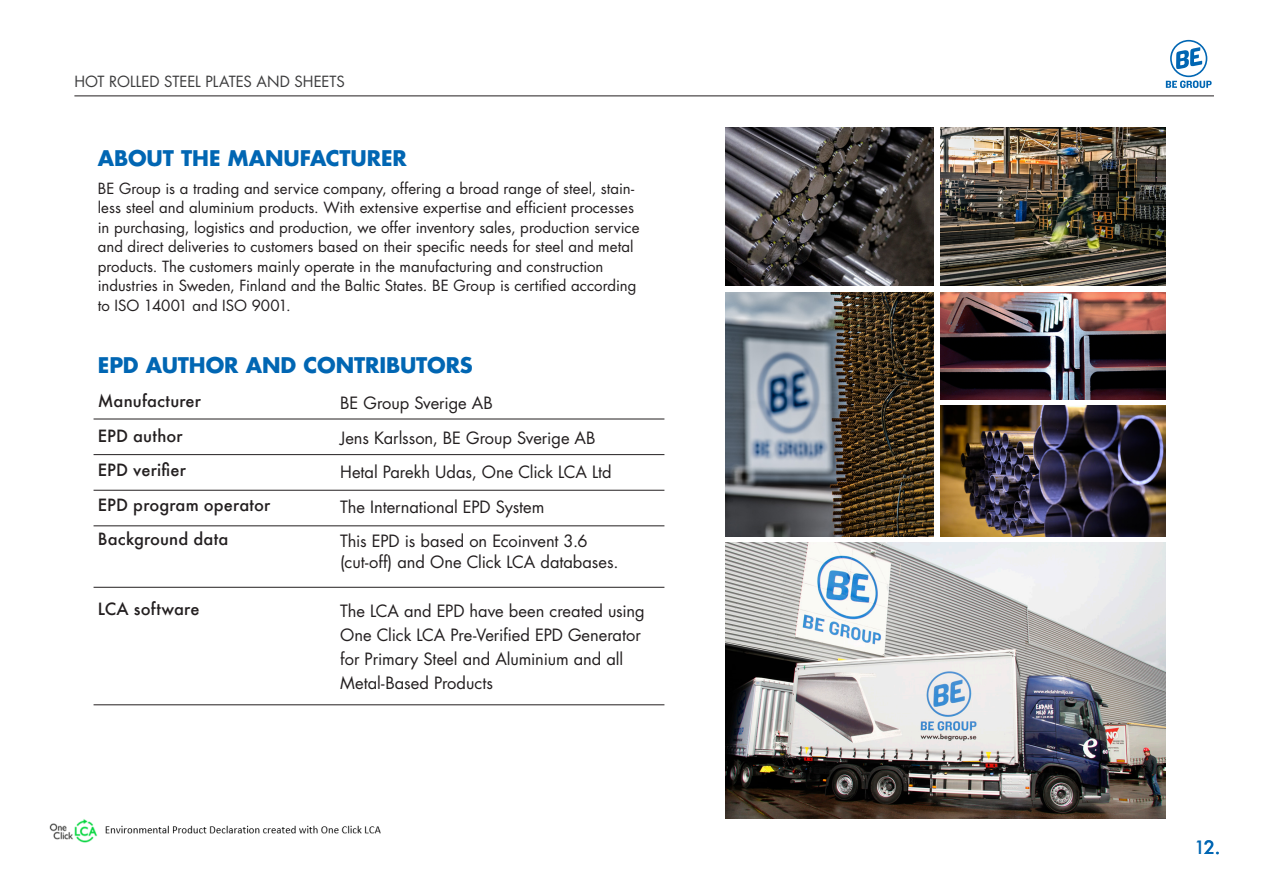
<style>
.page{position:relative;width:1263px;height:893px;background:#fff}
.page>*{position:absolute;margin:0;border:0;box-sizing:border-box;transform-origin:0 0}
.t1{font:700 21px "Futura";letter-spacing:-.005em;color:#0166b3}
.t2{font:500 18px "Futura";color:#0166b3}
.t3{font:16.5px/24px "Futura";letter-spacing:-.005em;color:#231f20}
.t4{font:500 16.5px "Futura";letter-spacing:.01em;color:#231f20}
.t5{font:15px/19.5px "Futura";color:#231f20}
.t6{font:15px "Futura";color:#3c3c3d}
</style>
<div class="page">
<svg style="left:1166px;top:40px;width:45px;height:48px"></svg>
<hr style="left:74px;top:96px;width:1140px;height:1px;background:#231f20">
<hr style="left:94px;top:419px;width:570px;height:1px;background:#231f20">
<hr style="left:94px;top:454px;width:570px;height:1px;background:#231f20">
<hr style="left:94px;top:490px;width:570px;height:1px;background:#231f20">
<hr style="left:94px;top:526px;width:570px;height:1px;background:#231f20">
<hr style="left:94px;top:587px;width:570px;height:1px;background:#231f20">
<hr style="left:94px;top:704px;width:570px;height:1px;background:#231f20">
<img style="left:940px;top:128px;width:225px;height:158px">
<img style="left:726px;top:292px;width:208px;height:245px">
<img style="left:940px;top:292px;width:225px;height:108px">
<img style="left:940px;top:405px;width:225px;height:132px">
<img style="left:726px;top:542px;width:439px;height:277px">
<img style="left:726px;top:128px;width:208px;height:158px">
<img style="left:49px;top:819px;width:332px;height:24px">
<p class="t6" style="left:74px;top:72px;width:272px">HOT ROLLED STEEL PLATES AND SHEETS</p>
<p class="t1" style="left:98px;top:143px;width:311px">ABOUT THE MANUFACTURER</p>
<p class="t5" style="left:98px;top:178px;width:543px">BE Group is a trading and service company, offering a broad range of steel, stain&shy;less steel and aluminium products. With extensive expertise and efficient processes in purchasing, logistics and production, we offer inventory sales, production service and direct deliveries to customers based on their specific needs for steel and metal products. The customers mainly operate in the manufacturing and construction industries in Sweden, Finland and the Baltic States. BE Group is certified according to ISO 14001 and ISO 9001.</p>
<p class="t1" style="left:98px;top:350px;width:377px">EPD AUTHOR AND CONTRIBUTORS</p>
<p class="t4" style="left:98px;top:390px;width:105px">Manufacturer</p>
<p class="t4" style="left:98px;top:425px;width:86px">EPD author</p>
<p class="t4" style="left:98px;top:459px;width:90px">EPD verifier</p>
<p class="t4" style="left:98px;top:494px;width:174px">EPD program operator</p>
<p class="t4" style="left:98px;top:528px;width:132px">Background data</p>
<p class="t3" style="left:340px;top:391px;width:154px">BE Group Sverige AB</p>
<p class="t3" style="left:340px;top:426px;width:257px">Jens Karlsson, BE Group Sverige AB</p>
<p class="t3" style="left:340px;top:460px;width:273px">Hetal Parekh Udas, One Click LCA Ltd</p>
<p class="t3" style="left:340px;top:495px;width:206px">The International EPD System</p>
<p class="t3" style="left:340px;top:531px;width:280px;line-height:21px">This EPD is based on Ecoinvent 3.6 (cut-off) and One Click LCA databases.</p>
<p class="t3" style="left:340px;top:598px;width:306px">The LCA and EPD have been created using One Click LCA Pre-Verified EPD Generator for Primary Steel and Aluminium and all Metal-Based Products</p>
<p class="t4" style="left:98px;top:597px;width:103px">LCA software</p>
<p class="t2" style="left:1194px;top:835px;width:28px">12.</p>
</div>
